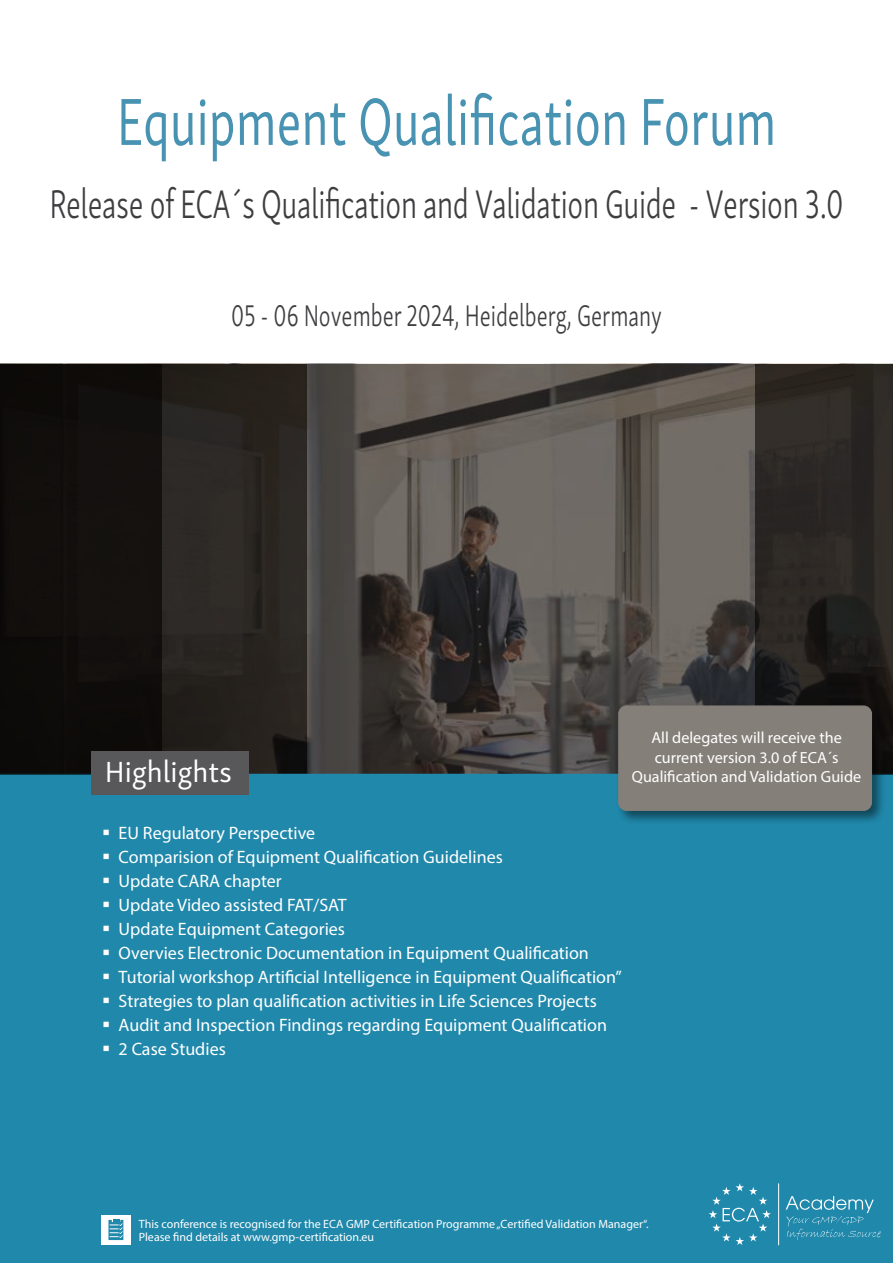
<style>
.page{position:relative;width:893px;height:1263px;background:#fff}
.page>*{position:absolute;margin:0;border:0;box-sizing:border-box;transform-origin:0 0}
.t1{font:68.4px "Skolar Sans Latn";color:#4892b2;scale:.75 1}
.t2{font:300 41.1px "Skolar Sans Latn";letter-spacing:-.01em;color:#3e3d40;scale:.75 1}
.t3{font:300 30.75px "Skolar Sans Latn";color:#3e3d40;scale:.75 1}
.t4{font:30px "Skolar Sans Latn";color:#fff}
.t5{font:18px/24px "Myriad Pro";color:#fff}
.t6{font:16.2px/19.4px "Myriad Pro";color:#fff;text-align:center}
.t7{font:12px/13.5px "Myriad Pro";color:#fff}
</style>
<div class="page">
<svg style="left:307px;top:364px;width:448px;height:410px"></svg>
<div style="left:0;top:364px;width:307px;height:410px;background:#2a2622"></div>
<div style="left:0;top:774px;width:893px;height:489px;background:#2088ab"></div>
<div style="left:0;top:364px;width:162px;height:410px;background:#110f0c"></div>
<div style="left:91px;top:751px;width:158px;height:44px;background:#58585a"></div>
<svg style="left:755px;top:364px;width:138px;height:410px;fill:#2b2724"></svg>
<div style="left:101px;top:1215px;width:30px;height:30px;background:#fff"></div>
<svg style="left:108px;top:1219px;width:15px;height:21px"></svg>
<hr style="left:778px;top:1184px;width:1px;height:61px;background:#fff">
<svg style="left:786px;top:1196px;width:95px;height:44px"></svg>
<svg style="left:709px;top:1183px;width:62px;height:62px"></svg>
<div style="left:616px;top:703px;width:270px;height:122px;background:#000;opacity:.47"></div>
<div style="left:618px;top:705px;width:254px;height:106px;background:#857f79;border-radius:9px"></div>
<svg style="left:104px;top:830px;width:5px;height:5px"></svg>
<svg style="left:104px;top:854px;width:5px;height:5px"></svg>
<svg style="left:104px;top:878px;width:5px;height:5px"></svg>
<svg style="left:104px;top:902px;width:5px;height:5px"></svg>
<svg style="left:104px;top:926px;width:5px;height:5px"></svg>
<svg style="left:104px;top:950px;width:5px;height:5px"></svg>
<svg style="left:104px;top:974px;width:5px;height:5px"></svg>
<svg style="left:104px;top:998px;width:5px;height:5px"></svg>
<svg style="left:104px;top:1022px;width:5px;height:5px"></svg>
<svg style="left:104px;top:1046px;width:5px;height:5px"></svg>
<h1 class="t1" style="left:117px;top:70px;width:881px">Equipment Qualification Forum</h1>
<h2 class="t2" style="left:49px;top:173px;width:1060px">Release of ECA´s Qualification and Validation Guide - Version 3.0</h2>
<h3 class="t3" style="left:231px;top:292px;width:576px">05 - 06 November 2024, Heidelberg, Germany</h3>
<h3 class="t4" style="left:105px;top:749px;width:129px">Highlights</h3>
<p class="t5" style="left:119px;top:821px;width:505px">EU Regulatory Perspective<br>Comparision of Equipment Qualification Guidelines<br>Update CARA chapter<br>Update Video assisted FAT/SAT<br>Update Equipment Categories<br>Overvies Electronic Documentation in Equipment Qualification Tutorial workshop Artificial Intelligence in Equipment Qualification” Strategies to plan qualification activities in Life Sciences Projects Audit and Inspection Findings regarding Equipment Qualification<br>2 Case Studies</p>
<p class="t6" style="left:632px;top:728px;width:231px">All delegates will receive the current version 3.0 of ECA´s<br>Qualification and Validation Guide</p>
<p class="t7" style="left:139px;top:1217px;width:511px">This conference is recognised for the ECA GMP Certification Programme „Certified Validation Manager“.<br>Please find details at www.gmp-certification.eu</p>
</div>
